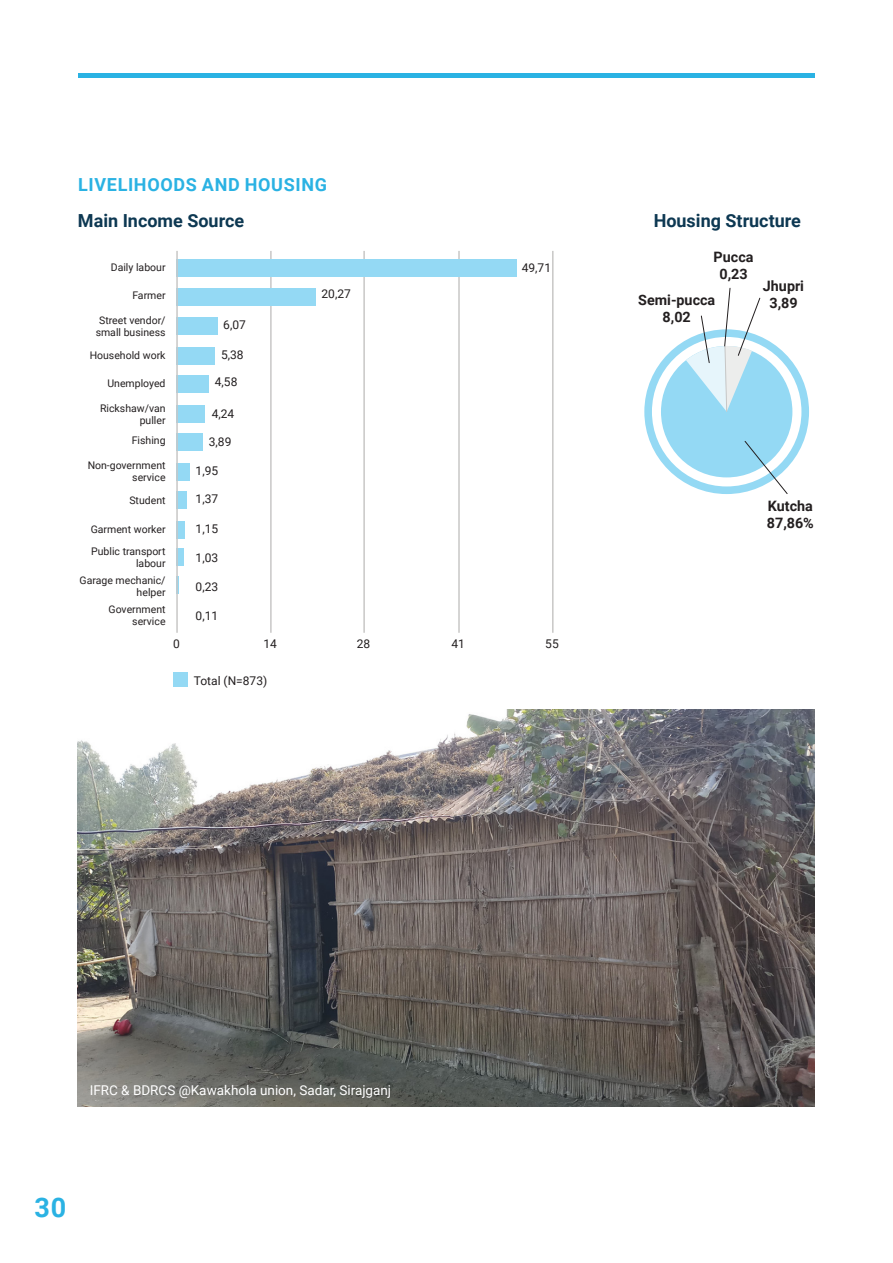
<style>
.page{position:relative;width:893px;height:1263px;background:#fff}
.page>*{position:absolute;margin:0;border:0;box-sizing:border-box;transform-origin:0 0}
.t1{font:700 27px "Roboto";color:#2ab2e3}
.t2{font:700 18px "Roboto";color:#0d3852}
.t3{font:700 18px "Roboto";letter-spacing:.035em;color:#2ab2e3}
.t4{font:700 14.4px/17.2px "Roboto";color:#231f20}
.t5{font:13.5px "Roboto";color:#fff}
.t6{font:12px "Roboto";color:#231f20}
.t7{font:10.5px/12px "Roboto";color:#231f20;text-align:right}
</style>
<div class="page">
<img style="left:78px;top:710px;width:736px;height:396px">
<hr style="left:270px;top:251px;width:2px;height:382px;background:#c8c7c6">
<hr style="left:458px;top:251px;width:2px;height:382px;background:#c8c7c6">
<hr style="left:363px;top:251px;width:2px;height:382px;background:#c8c7c6">
<hr style="left:552px;top:251px;width:2px;height:382px;background:#c8c7c6">
<div style="left:176px;top:259px;width:340px;height:17px;background:#94d9f4"></div>
<div style="left:176px;top:288px;width:140px;height:18px;background:#94d9f4"></div>
<div style="left:176px;top:317px;width:42px;height:18px;background:#94d9f4"></div>
<div style="left:176px;top:347px;width:39px;height:18px;background:#94d9f4"></div>
<div style="left:176px;top:376px;width:33px;height:17px;background:#94d9f4"></div>
<div style="left:176px;top:405px;width:29px;height:18px;background:#94d9f4"></div>
<div style="left:176px;top:433px;width:27px;height:18px;background:#94d9f4"></div>
<div style="left:176px;top:463px;width:13px;height:18px;background:#94d9f4"></div>
<div style="left:176px;top:491px;width:10px;height:17px;background:#94d9f4"></div>
<div style="left:176px;top:521px;width:9px;height:17px;background:#94d9f4"></div>
<div style="left:176px;top:549px;width:8px;height:17px;background:#94d9f4"></div>
<hr style="left:176px;top:576px;width:3px;height:18px;background:#94d9f4">
<hr style="left:176px;top:251px;width:2px;height:382px;background:#c8c7c6">
<div style="left:173px;top:673px;width:14px;height:14px;background:#94d9f4"></div>
<svg style="left:644px;top:287px;width:165px;height:207px"></svg>
<div style="left:78px;top:73px;width:736px;height:5px;background:#2ab2e3"></div>
<p class="t3" style="left:78px;top:172px;width:250px">LIVELIHOODS AND HOUSING</p>
<p class="t2" style="left:78px;top:208px;width:168px">Main Income Source</p>
<p class="t2" style="left:654px;top:208px;width:149px">Housing Structure</p>
<p class="t7" style="left:111px;top:260px;width:56px">Daily labour</p>
<p class="t7" style="left:132px;top:289px;width:35px">Farmer</p>
<p class="t7" style="left:96px;top:314px;width:71px;text-align:center">Street vendor/ small business</p>
<p class="t7" style="left:90px;top:349px;width:77px">Household work</p>
<p class="t7" style="left:107px;top:377px;width:60px">Unemployed</p>
<p class="t7" style="left:100px;top:402px;width:67px">Rickshaw/van puller</p>
<p class="t7" style="left:132px;top:434px;width:35px">Fishing</p>
<p class="t7" style="left:88px;top:459px;width:79px">Non-government service</p>
<p class="t7" style="left:129px;top:494px;width:38px">Student</p>
<p class="t7" style="left:91px;top:523px;width:76px">Garment worker</p>
<p class="t7" style="left:91px;top:545px;width:76px">Public transport labour</p>
<p class="t7" style="left:80px;top:574px;width:87px">Garage mechanic/ helper</p>
<p class="t7" style="left:109px;top:603px;width:58px">Government service</p>
<p class="t6" style="left:223px;top:316px;width:24px">6,07</p>
<p class="t6" style="left:221px;top:346px;width:24px">5,38</p>
<p class="t6" style="left:215px;top:374px;width:24px">4,58</p>
<p class="t6" style="left:212px;top:405px;width:24px">4,24</p>
<p class="t6" style="left:209px;top:433px;width:24px">3,89</p>
<p class="t6" style="left:196px;top:463px;width:24px">1,95</p>
<p class="t6" style="left:196px;top:491px;width:24px">1,37</p>
<p class="t6" style="left:196px;top:520px;width:24px">1,15</p>
<p class="t6" style="left:196px;top:549px;width:24px">1,03</p>
<p class="t6" style="left:196px;top:578px;width:24px">0,23</p>
<p class="t6" style="left:196px;top:607px;width:24px">0,11</p>
<p class="t6" style="left:321px;top:286px;width:31px">20,27</p>
<p class="t6" style="left:522px;top:259px;width:31px">49,71</p>
<p class="t6" style="left:173px;top:636px;width:8px">0</p>
<p class="t6" style="left:263px;top:636px;width:15px">14</p>
<p class="t6" style="left:357px;top:636px;width:15px">28</p>
<p class="t6" style="left:451px;top:636px;width:15px">41</p>
<p class="t6" style="left:545px;top:636px;width:15px">55</p>
<p class="t6" style="left:194px;top:672px;width:75px">Total (N=873)</p>
<p class="t4" style="left:714px;top:247px;width:41px">Pucca</p>
<p class="t4" style="left:719px;top:265px;width:30px">0,23</p>
<p class="t4" style="left:638px;top:290px;width:79px">Semi-pucca</p>
<p class="t4" style="left:663px;top:307px;width:30px">8,02</p>
<p class="t4" style="left:763px;top:277px;width:43px">Jhupri</p>
<p class="t4" style="left:769px;top:294px;width:30px">3,89</p>
<p class="t4" style="left:767px;top:497px;width:49px">Kutcha<br>87,86%</p>
<p class="t5" style="left:90px;top:1081px;width:303px">IFRC &amp; BDRCS @Kawakhola union, Sadar, Sirajganj</p>
<h1 class="t1" style="left:34px;top:1189px;width:33px">30</h1>
</div>
